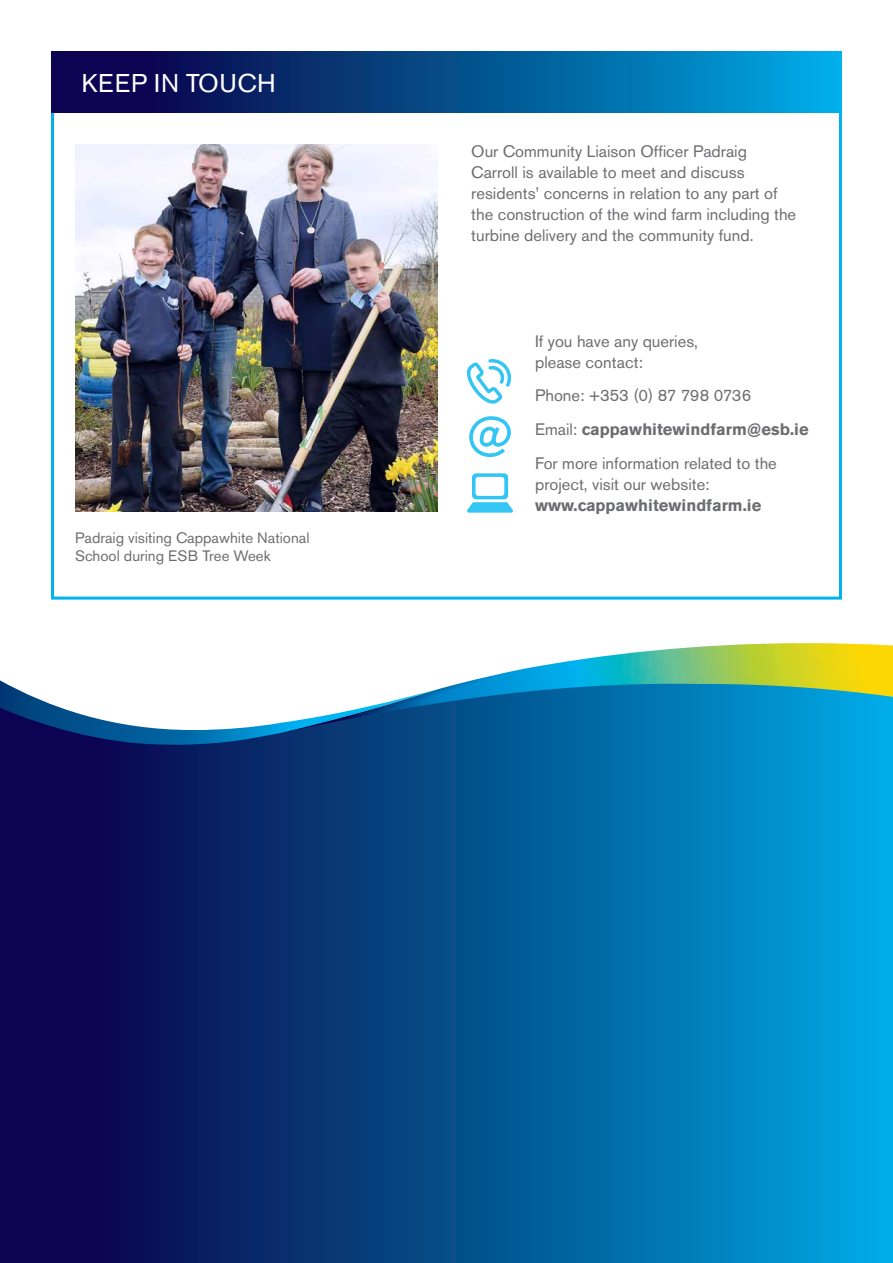
<style>
.page{position:relative;width:893px;height:1263px;background:#fff}
.page>*{position:absolute;margin:0;border:0;box-sizing:border-box;transform-origin:0 0}
.t1{font:25.5px "Akzidenz Grotesk BE";letter-spacing:.02em;color:#fff}
.t2{font:16.5px/21px "Akzidenz Grotesk BE";color:#6c6d70}
.t3{font:700 16.5px "Akzidenz Grotesk BE";color:#6c6d70}
.t4{font:15px/18px "Akzidenz Grotesk BE";color:#6c6d70}
.s1{font-weight:400}
.s2{font-weight:700}
</style>
<div class="page">
<svg style="left:0;top:735px;width:893px;height:528px;background:#044e8e"></svg>
<svg style="left:0;top:680px;width:442px;height:65px"></svg>
<img style="left:282px;top:643px;width:611px;height:90px">
<svg style="left:51px;top:51px;width:791px;height:62px;background:#044e8e"></svg>
<svg style="left:467px;top:359px;width:44px;height:45px"></svg>
<svg style="left:467px;top:473px;width:46px;height:40px"></svg>
<svg style="left:469px;top:416px;width:42px;height:41px"></svg>
<img style="left:75px;top:145px;width:362px;height:366px">
<p class="t1" style="left:82px;top:68px;width:195px">KEEP IN TOUCH</p>
<p class="t4" style="left:75px;top:529px;width:236px">Padraig visiting Cappawhite National<br>School during ESB Tree Week</p>
<p class="t2" style="left:471px;top:141px;width:326px">Our Community Liaison Officer Padraig Carroll is available to meet and discuss residents’ concerns in relation to any part of the construction of the wind farm including the turbine delivery and the community fund.</p>
<p class="t2" style="left:535px;top:330px;width:164px">If you have any queries, please contact:</p>
<p class="t2" style="left:535px;top:385px;width:218px">Phone: +353 (0) 87 798 0736</p>
<p class="t3" style="left:535px;top:420px;width:275px"><span class="s1">Email:</span> cappawhitewindfarm@esb.ie</p>
<p class="t2" style="left:535px;top:453px;width:243px">For more information related to the project, visit our website: <span class="s2">www.cappawhitewindfarm.ie</span></p>
</div>
